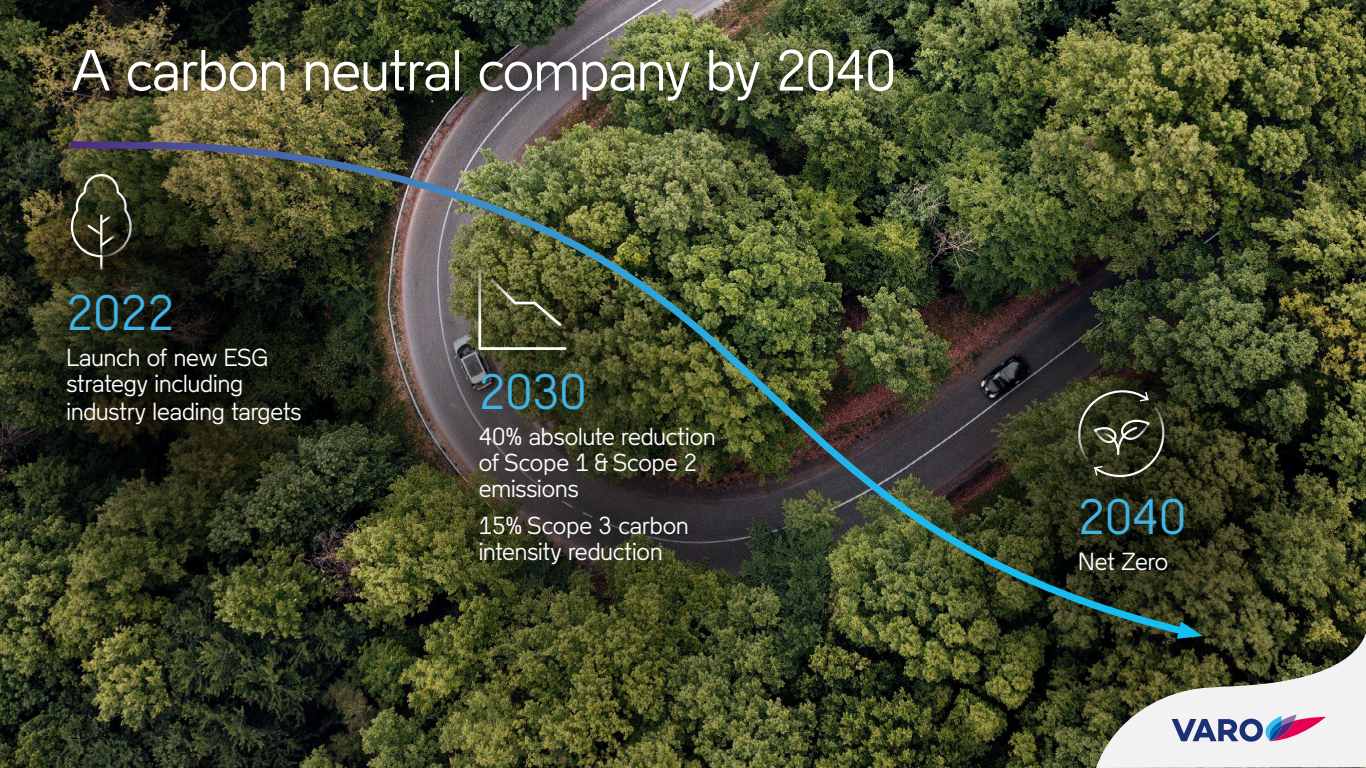
<style>
.page{position:relative;width:1366px;height:768px;background:#fff}
.page>*{position:absolute;margin:0;border:0;box-sizing:border-box;transform-origin:0 0}
.t1{font:300 54px "Nuova Volte";letter-spacing:-.01em;color:#fff}
.t2{font:300 46.4px "Nuova Volte";color:#40b5e6}
.t3{font:300 23px/26px "Nuova Volte";color:#fff}
.t4{font:300 14px "Nuova Volte";color:#000}
</style>
<div class="page">
<img style="left:0;top:0;width:1366px;height:768px">
<img style="left:874px;top:214px;width:492px;height:523px">
<svg style="left:351px;top:641px;width:523px;height:127px;background:#434922"></svg>
<svg style="left:925px;top:312px;width:427px;height:427px;background:#33371b"></svg>
<img style="left:0;top:79px;width:351px;height:112px">
<svg style="left:0;top:214px;width:409px;height:439px;background:#2f341c"></svg>
<img style="left:64px;top:138px;width:1133px;height:503px">
<svg style="left:71px;top:174px;width:61px;height:97px;background:#40412d"></svg>
<svg style="left:478px;top:266px;width:89px;height:84px;background:#595d38"></svg>
<svg style="left:1078px;top:390px;width:86px;height:87px;background:#414530"></svg>
<div style="left:58px;top:34px;width:851px;height:81px;background:#000;opacity:.75"></div>
<svg style="left:1096px;top:621px;width:270px;height:147px"></svg>
<h1 class="t1" style="left:71px;top:40px;width:826px">A carbon neutral company by 2040</h1>
<h2 class="t2" style="left:66px;top:287px;width:109px">2022</h2>
<p class="t3" style="left:66px;top:345px;width:203px">Launch of new ESG strategy including</p>
<p class="t3" style="left:66px;top:399px;width:236px">industry leading targets</p>
<p class="t4" style="left:71px;top:726px;width:18px">16</p>
<h2 class="t2" style="left:479px;top:366px;width:109px">2030</h2>
<p class="t3" style="left:479px;top:424px;width:239px">40% absolute reduction of Scope 1 &amp; Scope 2 emissions</p>
<p class="t3" style="left:479px;top:513px;width:212px">15% Scope 3 carbon intensity reduction</p>
<h2 class="t2" style="left:1078px;top:491px;width:109px">2040</h2>
<p class="t3" style="left:1078px;top:549px;width:92px">Net Zero</p>
</div>
